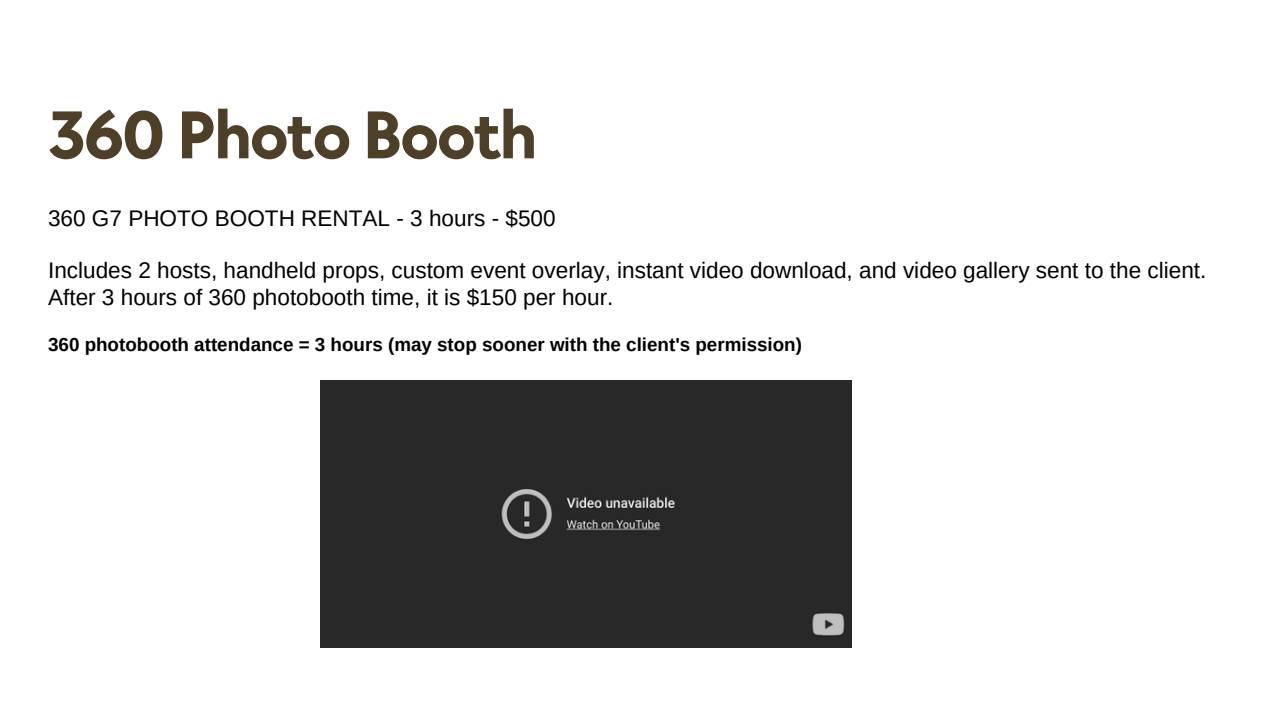
<style>
.page{position:relative;width:1281px;height:720px;background:#fff}
.page>*{position:absolute;margin:0;border:0;box-sizing:border-box;transform-origin:0 0}
.t1{font:700 70px "TT Chocolates";letter-spacing:-.03em;color:#4d3f28}
.t2{font:22.5px/26.2px "Arimo";color:#000}
.t3{font:700 18.75px "Arimo";color:#000}
</style>
<div class="page">
<div style="left:320px;top:381px;width:531px;height:267px;background:#282828"></div>
<h1 class="t1" style="left:48px;top:95px;width:491px">360 Photo Booth</h1>
<h2 class="t2" style="left:48px;top:205px;width:509px">360 G7 PHOTO BOOTH RENTAL - 3 hours - $500</h2>
<h2 class="t2" style="left:48px;top:258px;width:1159px">Includes 2 hosts, handheld props, custom event overlay, instant video download, and video gallery sent to the client.<br>After 3 hours of 360 photobooth time, it is $150 per hour.</h2>
<p class="t3" style="left:48px;top:334px;width:755px">360 photobooth attendance = 3 hours (may stop sooner with the client's permission)</p>
</div>
